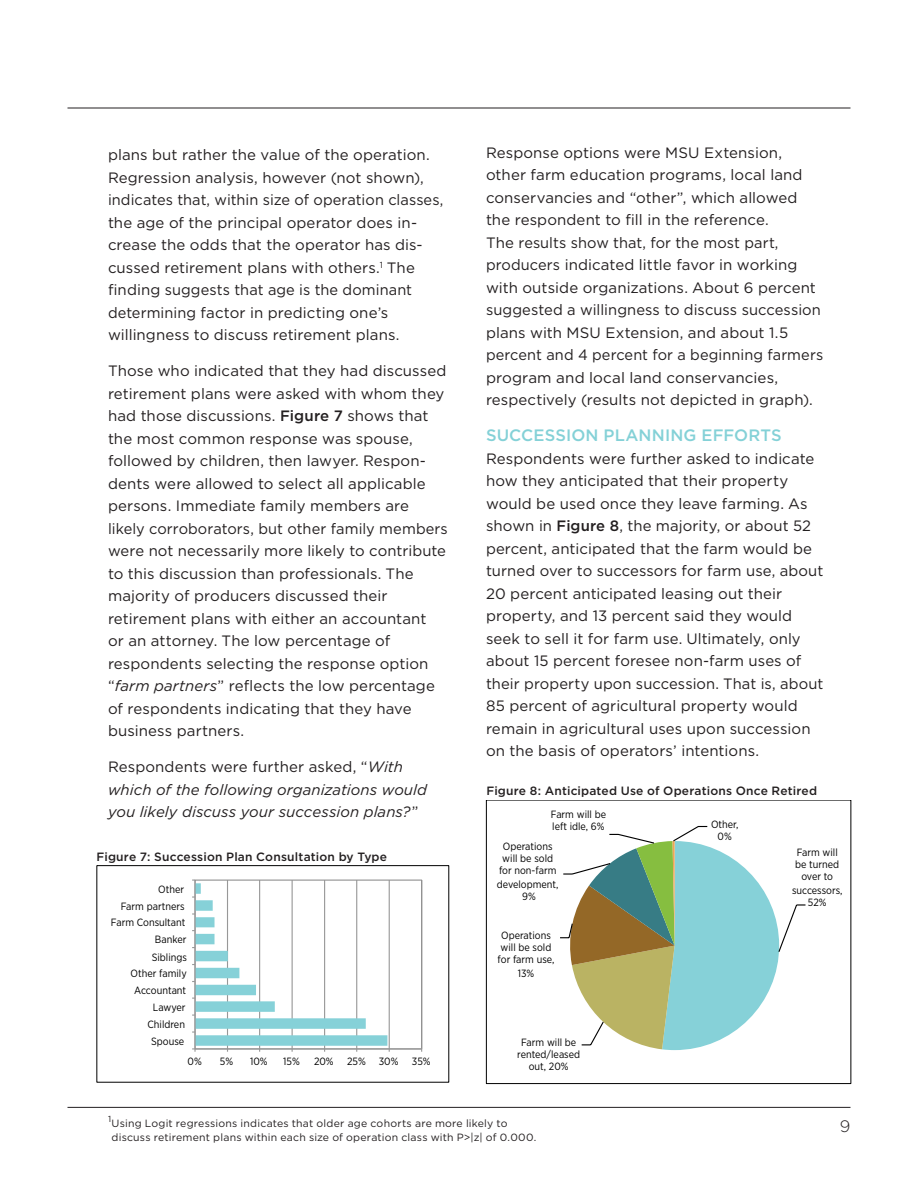
<style>
.page{position:relative;width:918px;height:1188px;background:#fff}
.page>*{position:absolute;margin:0;border:0;box-sizing:border-box;transform-origin:0 0}
.HEAD{font:500 16.5px "Gotham";letter-spacing:.01em;color:#84d1d7}
.t1{font:300 16.5px "Gotham";color:#231f20}
.body{font:15px/22.5px "Gotham";letter-spacing:.005em;color:#231f20}
.body-2{font:italic 15px/22.5px "Gotham";color:#231f20}
.t2{font:500 12px "Gotham";letter-spacing:.015em;color:#231f20}
.t3{font:10.5px/12px "Gotham Narrow";color:#000;text-align:center}
.t4{font:10.5px/13.5px "Gotham";letter-spacing:.02em;color:#231f20}
.t5{font:8.7px "Gotham";color:#231f20}
.s1{font-weight:500}
.s2{font-style:italic}
.s3{font-style:normal}
</style>
<div class="page">
<hr style="left:68px;top:108px;width:782px;height:1px;background:#231f20">
<hr style="left:68px;top:1107px;width:782px;height:1px;background:#231f20">
<hr style="left:195px;top:1048px;width:227px;height:1px;background:#989898">
<svg style="left:192px;top:880px;width:198px;height:172px"></svg>
<svg style="left:560px;top:825px;width:246px;height:221px"></svg>
<div style="left:486px;top:800px;width:365px;height:284px;border:1px solid #000"></div>
<p class="body" style="left:108px;top:144px;width:337px">plans but rather the value of the operation.<br>Regression analysis, however (not shown), indicates that, within size of operation classes, the age of the principal operator does in&shy;crease the odds that the operator has dis&shy;cussed retirement plans with others.<sup>1</sup> The finding suggests that age is the dominant determining factor in predicting one’s willingness to discuss retirement plans.</p>
<p class="body" style="left:108px;top:360px;width:341px">Those who indicated that they had discussed retirement plans were asked with whom they had those discussions. <span class="s1">Figure 7</span> shows that the most common response was spouse, followed by children, then lawyer. Respon&shy;dents were allowed to select all applicable persons. Immediate family members are likely corroborators, but other family members were not necessarily more likely to contribute to this discussion than professionals. The majority of producers discussed their retirement plans with either an accountant<br>or an attorney. The low percentage of respondents selecting the response option “<span class="s2">farm partners</span>” reflects the low percentage of respondents indicating that they have business partners.</p>
<p class="body-2" style="left:108px;top:756px;width:321px"><span class="s3">Respondents were further asked, “</span>With which of the following organizations would you likely discuss your succession plans?<span class="s3">”</span></p>
<p class="t2" style="left:96px;top:849px;width:292px">Figure 7: Succession Plan Consultation by Type</p>
<p class="t3" style="left:158px;top:883px;width:27px">Other</p>
<p class="t3" style="left:121px;top:900px;width:65px">Farm partners</p>
<p class="t3" style="left:111px;top:917px;width:76px">Farm Consultant</p>
<p class="t3" style="left:155px;top:933px;width:33px">Banker</p>
<p class="t3" style="left:152px;top:951px;width:37px">Siblings</p>
<p class="t3" style="left:131px;top:967px;width:58px">Other family</p>
<p class="t3" style="left:134px;top:984px;width:54px">Accountant</p>
<p class="t3" style="left:153px;top:1001px;width:34px">Lawyer</p>
<p class="t3" style="left:147px;top:1018px;width:39px">Children</p>
<p class="t3" style="left:151px;top:1035px;width:35px">Spouse</p>
<p class="t3" style="left:188px;top:1055px;width:16px">0%</p>
<p class="t3" style="left:220px;top:1055px;width:15px">5%</p>
<p class="t3" style="left:250px;top:1055px;width:19px">10%</p>
<p class="t3" style="left:283px;top:1055px;width:18px">15%</p>
<p class="t3" style="left:314px;top:1055px;width:21px">20%</p>
<p class="t3" style="left:347px;top:1055px;width:53px">25% 30%</p>
<p class="t3" style="left:412px;top:1055px;width:20px">35%</p>
<p class="body" style="left:486px;top:141px;width:339px">Response options were MSU Extension, other farm education programs, local land conservancies and “other”, which allowed the respondent to fill in the reference.<br>The results show that, for the most part, producers indicated little favor in working with outside organizations. About 6 percent suggested a willingness to discuss succession plans with MSU Extension, and about 1.5 percent and 4 percent for a beginning farmers program and local land conservancies, respectively (results not depicted in graph).</p>
<p class="HEAD" style="left:486px;top:425px;width:297px">SUCCESSION PLANNING EFFORTS</p>
<p class="body" style="left:486px;top:447px;width:339px">Respondents were further asked to indicate how they anticipated that their property would be used once they leave farming. As shown in <span class="s1">Figure 8</span>, the majority, or about 52 percent, anticipated that the farm would be turned over to successors for farm use, about 20 percent anticipated leasing out their property, and 13 percent said they would seek to sell it for farm use. Ultimately, only about 15 percent foresee non-farm uses of their property upon succession. That is, about 85 percent of agricultural property would remain in agricultural uses upon succession on the basis of operators’ intentions.</p>
<p class="t2" style="left:486px;top:783px;width:332px">Figure 8: Anticipated Use of Operations Once Retired</p>
<p class="t3" style="left:551px;top:808px;width:57px;text-align:left">Farm will be left idle, 6%</p>
<p class="t3" style="left:711px;top:818px;width:29px">Other,<br>0%</p>
<p class="t3" style="left:499px;top:840px;width:59px">Operations will be sold for non-farm</p>
<p class="t3" style="left:497px;top:878px;width:63px">development,<br>9%</p>
<p class="t3" style="left:498px;top:929px;width:58px">Operations will be sold for farm use,</p>
<p class="t3" style="left:518px;top:967px;width:18px">13%</p>
<p class="t3" style="left:517px;top:1036px;width:64px">Farm will be rented/leased out, 20%</p>
<p class="t3" style="left:795px;top:846px;width:46px">Farm will be turned over to</p>
<p class="t3" style="left:792px;top:884px;width:52px">successors,<br>52%</p>
<p class="t5" style="left:108px;top:1114px;width:5px">1</p>
<p class="t4" style="left:112px;top:1117px;width:426px">Using Logit regressions indicates that older age cohorts are more likely to discuss retirement plans within each size of operation class with P&gt;|z| of 0.000.</p>
<p class="t1" style="left:840px;top:1116px;width:12px">9</p>
</div>
